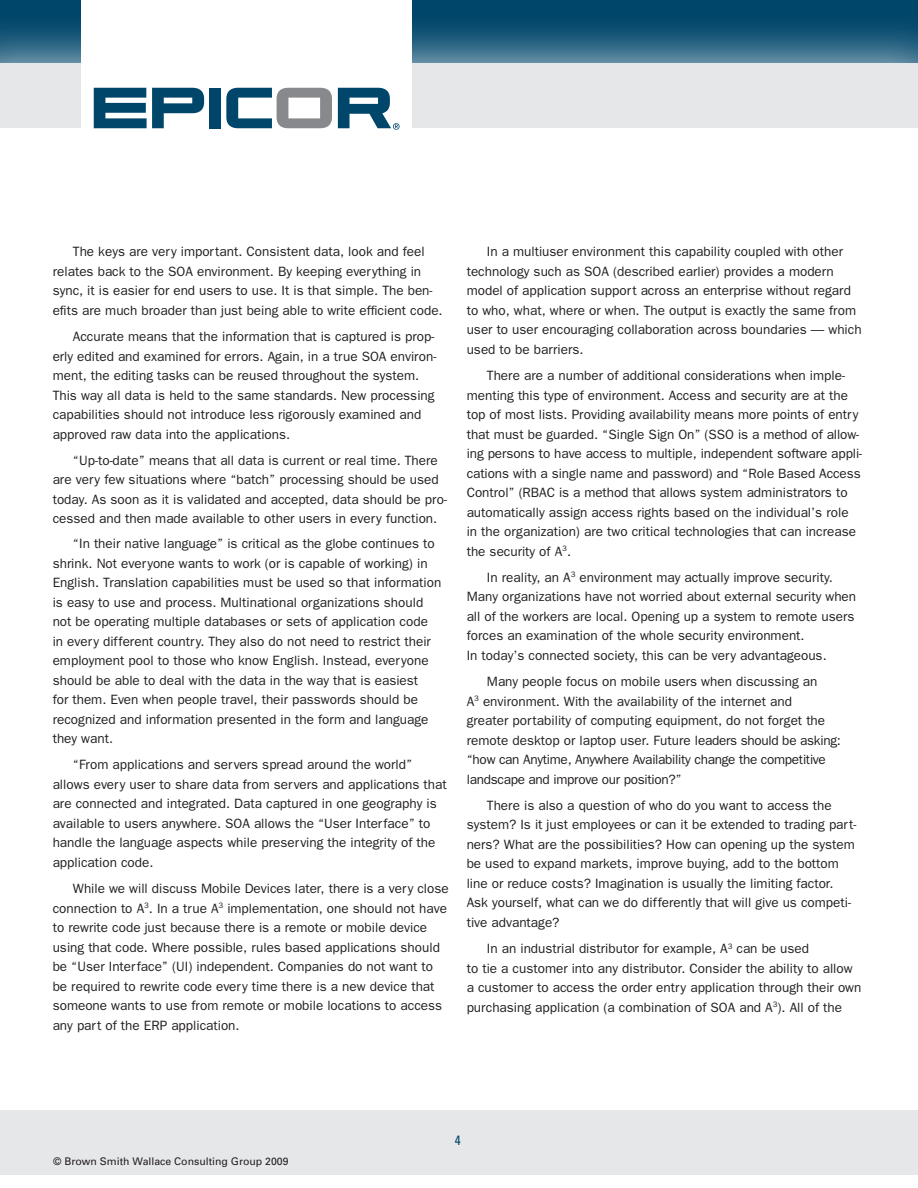
<style>
.page{position:relative;width:918px;height:1188px;background:#fff}
.page>*{position:absolute;margin:0;border:0;box-sizing:border-box;transform-origin:0 0}
.body_copy{font:13.5px/19.5px "Franklin Gothic";color:#231f20}
.t1{font:condensed 13.5px "Univers";color:#00466b}
.t2{font:10.5px "Univers";color:#231f20}
</style>
<div class="page">
<div style="left:0;top:0;width:918px;height:117px;background:#00466b"></div>
<div style="left:0;top:10px;width:918px;height:166px;background:#fff;opacity:.85"></div>
<div style="left:0;top:64px;width:918px;height:64px;background:#e6e7e9"></div>
<div style="left:0;top:1110px;width:918px;height:64px;background:#e6e7e9"></div>
<div style="left:81px;top:0;width:330px;height:156px;background:#fff"></div>
<div style="left:209px;top:88px;width:11px;height:40px;background:#00466b"></div>
<svg style="left:226px;top:88px;width:106px;height:40px"></svg>
<svg style="left:94px;top:88px;width:110px;height:40px"></svg>
<svg style="left:338px;top:88px;width:62px;height:42px"></svg>
<p class="body_copy" style="left:53px;top:242px;width:392px;text-indent:20px">The keys are very important. Consistent data, look and feel relates back to the SOA environment. By keeping everything in sync, it is easier for end users to use. It is that simple. The ben&shy;efits are much broader than just being able to write efficient code.</p>
<p class="body_copy" style="left:53px;top:326px;width:385px;text-indent:20px">Accurate means that the information that is captured is prop&shy;erly edited and examined for errors. Again, in a true SOA environ&shy;ment, the editing tasks can be reused throughout the system.<br>This way all data is held to the same standards. New processing capabilities should not introduce less rigorously examined and approved raw data into the applications.</p>
<p class="body_copy" style="left:53px;top:450px;width:396px;text-indent:20px">“Up-to-date” means that all data is current or real time. There are very few situations where “batch” processing should be used today. As soon as it is validated and accepted, data should be pro&shy;cessed and then made available to other users in every function.</p>
<p class="body_copy" style="left:53px;top:533px;width:390px;text-indent:20px">“In their native language” is critical as the globe continues to shrink. Not everyone wants to work (or is capable of working) in English. Translation capabilities must be used so that information is easy to use and process. Multinational organizations should not be operating multiple databases or sets of application code in every different country. They also do not need to restrict their employment pool to those who know English. Instead, everyone should be able to deal with the data in the way that is easiest<br>for them. Even when people travel, their passwords should be recognized and information presented in the form and language they want.</p>
<p class="body_copy" style="left:53px;top:755px;width:396px;text-indent:20px">“From applications and servers spread around the world” allows every user to share data from servers and applications that are connected and integrated. Data captured in one geography is available to users anywhere. SOA allows the “User Interface” to handle the language aspects while preserving the integrity of the application code.</p>
<p class="body_copy" style="left:53px;top:878px;width:398px;text-indent:20px">While we will discuss Mobile Devices later, there is a very close connection to A<sup>3</sup>. In a true A<sup>3</sup> implementation, one should not have to rewrite code just because there is a remote or mobile device using that code. Where possible, rules based applications should be “User Interface” (UI) independent. Companies do not want to be required to rewrite code every time there is a new device that someone wants to use from remote or mobile locations to access any part of the ERP application.</p>
<p class="body_copy" style="left:467px;top:242px;width:396px;text-indent:20px">In a multiuser environment this capability coupled with other technology such as SOA (described earlier) provides a modern model of application support across an enterprise without regard to who, what, where or when. The output is exactly the same from user to user encouraging collaboration across boundaries — which used to be barriers.</p>
<p class="body_copy" style="left:467px;top:365px;width:397px;text-indent:20px">There are a number of additional considerations when imple&shy;menting this type of environment. Access and security are at the top of most lists. Providing availability means more points of entry that must be guarded. “Single Sign On” (SSO is a method of allow&shy;ing persons to have access to multiple, independent software appli&shy;cations with a single name and password) and “Role Based Access Control” (RBAC is a method that allows system administrators to automatically assign access rights based on the individual’s role in the organization) are two critical technologies that can increase the security of A<sup>3</sup>.</p>
<p class="body_copy" style="left:467px;top:567px;width:391px;text-indent:20px">In reality, an A<sup>3</sup> environment may actually improve security.<br>Many organizations have not worried about external security when all of the workers are local. Opening up a system to remote users forces an examination of the whole security environment.<br>In today’s connected society, this can be very advantageous.</p>
<p class="body_copy" style="left:467px;top:671px;width:376px;text-indent:20px">Many people focus on mobile users when discussing an<br>A<sup>3</sup> environment. With the availability of the internet and<br>greater portability of computing equipment, do not forget the remote desktop or laptop user. Future leaders should be asking: “how can Anytime, Anywhere Availability change the competitive landscape and improve our position?”</p>
<p class="body_copy" style="left:467px;top:795px;width:391px;text-indent:20px">There is also a question of who do you want to access the system? Is it just employees or can it be extended to trading part&shy;ners? What are the possibilities? How can opening up the system be used to expand markets, improve buying, add to the bottom line or reduce costs? Imagination is usually the limiting factor.<br>Ask yourself, what can we do differently that will give us competi&shy;tive advantage?</p>
<p class="body_copy" style="left:467px;top:938px;width:396px;text-indent:20px">In an industrial distributor for example, A<sup>3</sup> can be used<br>to tie a customer into any distributor. Consider the ability to allow a customer to access the order entry application through their own purchasing application (a combination of SOA and A<sup>3</sup>). All of the</p>
<p class="t2" style="left:53px;top:1155px;width:237px">© Brown Smith Wallace Consulting Group 2009</p>
<p class="t1" style="left:455px;top:1132px;width:7px">4</p>
</div>
